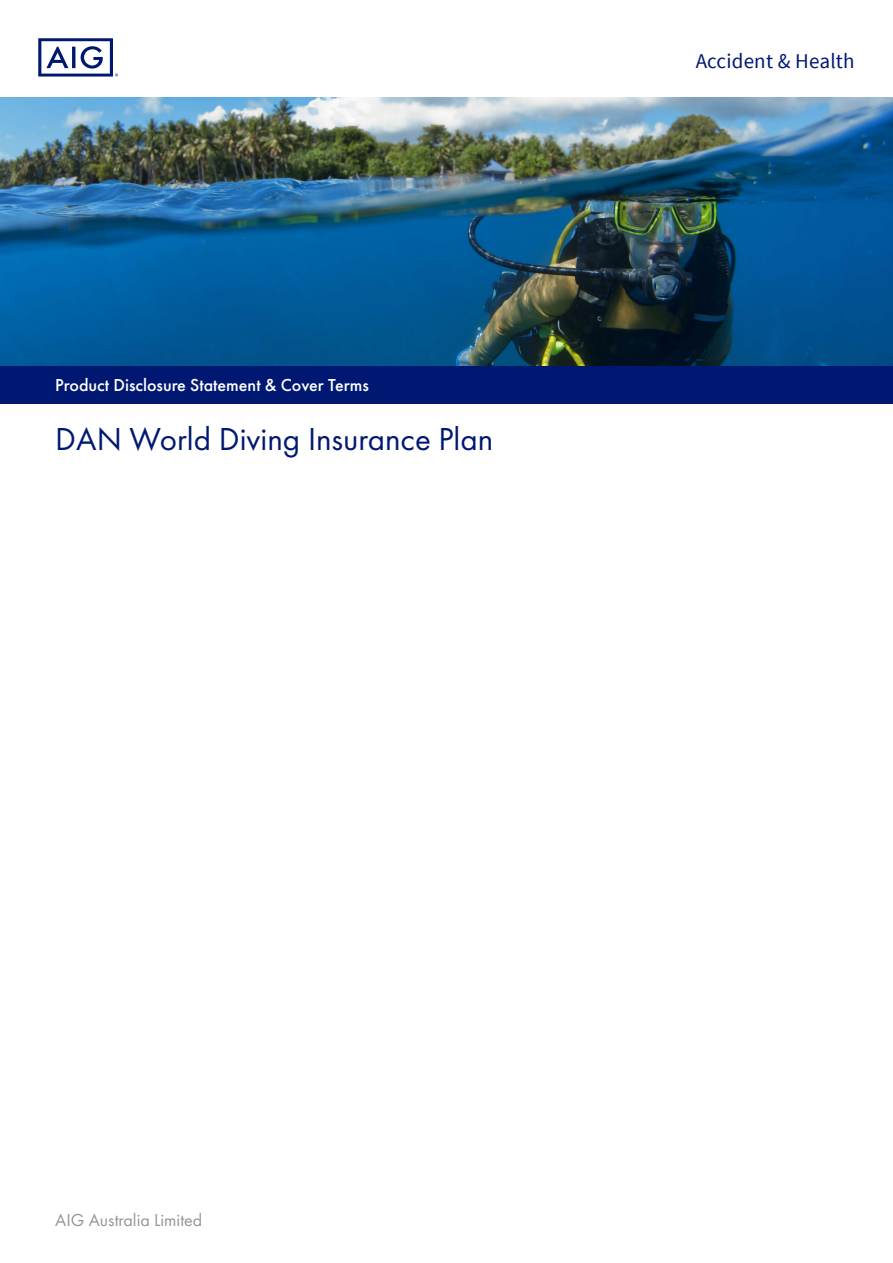
<style>
.page{position:relative;width:893px;height:1263px;background:#fff}
.page>*{position:absolute;margin:0;border:0;box-sizing:border-box;transform-origin:0 0}
.t1{font:33px "Futura PT";color:#001871}
.Heading_Level_2{font:21px "Source Sans Pro";letter-spacing:.01em;color:#001871}
.t2{font:500 18px "Futura PT";color:#fff}
.t3{font:18px "Futura PT";color:#939598}
</style>
<div class="page">
<svg style="left:38px;top:38px;width:80px;height:39px"></svg>
<div style="left:0;top:365px;width:893px;height:38px;background:#001871"></div>
<img style="left:0;top:98px;width:893px;height:268px">
<p class="t2" style="left:55px;top:374px;width:315px">Product Disclosure Statement &amp; Cover Terms</p>
<p class="t1" style="left:55px;top:420px;width:440px">DAN World Diving Insurance Plan</p>
<p class="Heading_Level_2" style="left:696px;top:48px;width:161px">Accident &amp; Health</p>
<p class="t3" style="left:55px;top:1209px;width:149px">AIG Australia Limited</p>
</div>
